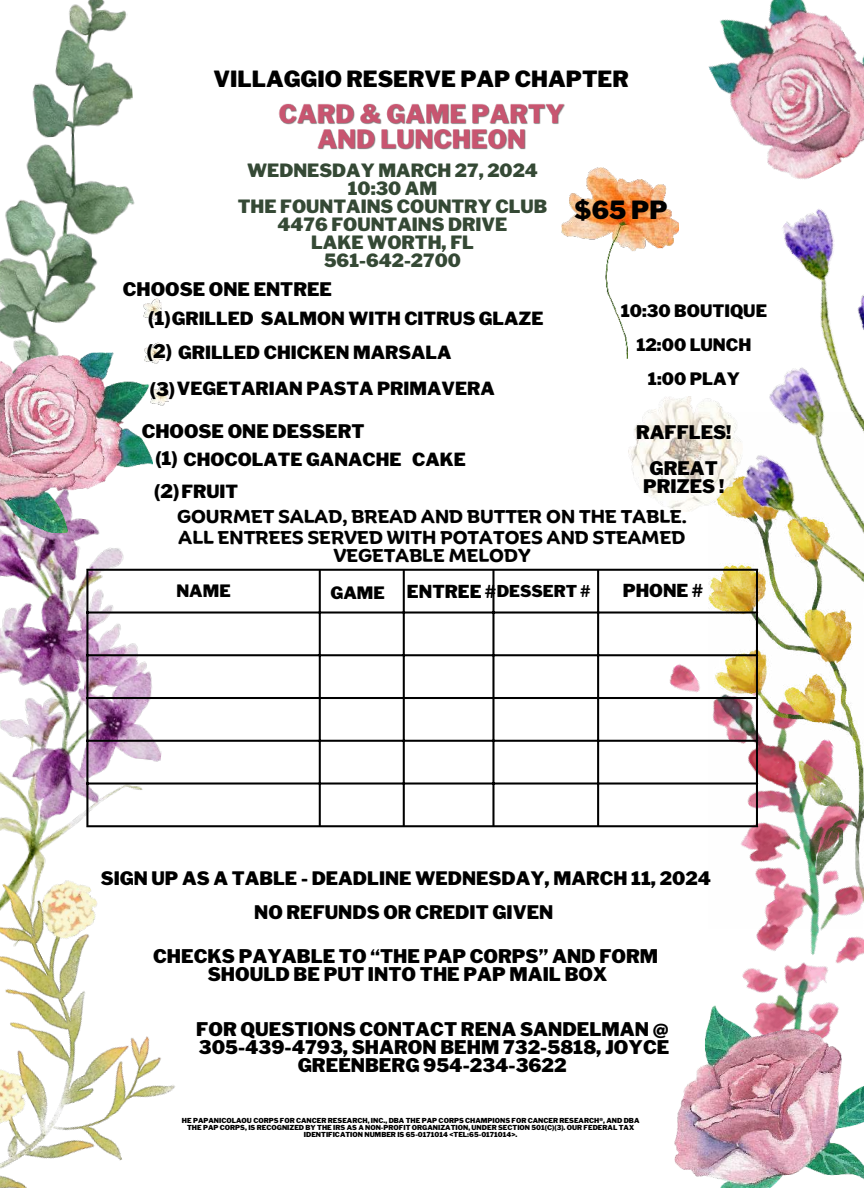
<style>
.page{position:relative;width:864px;height:1188px;background:#fff}
.page>*{position:absolute;margin:0;border:0;box-sizing:border-box;transform-origin:0 0}
.t1{font:900 24.9px "Libre Franklin";color:#000}
.t2{font:900 22.2px "Libre Franklin";color:#000}
.t3{font:900 18.75px/18px "Libre Franklin";color:#000;text-align:center}
.t4{font:900 18.6px/36px "Libre Franklin";color:#000;text-align:center}
.t5{font:900 18.45px "Libre Franklin";color:#000}
.t6{font:900 18.15px/18px "Libre Franklin";color:#354935;text-align:center}
.t7{font:900 18px/34.3px "Libre Franklin";color:#000}
.t8{font:700 18px/21.6px "Binate Display";color:#000}
.t9{font:900 17.7px "Libre Franklin";color:#000}
.t10{font:900 16.95px/33.8px "Libre Franklin";color:#000;text-align:center}
.t11{font:900 16.2px "Libre Franklin";color:#000}
.t12{font:900 6.9px/6.6px "Libre Franklin";color:#000;text-align:center}
.s1{font-size:18.75px}
.s2{font-size:18.6px}
.s3{font-size:16.95px}
.s4{font-size:17.7px}
</style>
<div class="page">
<img style="left:538px;top:618px;width:326px;height:388px">
<img style="left:0;top:532px;width:190px;height:318px">
<img style="left:0;top:0;width:135px;height:352px">
<img style="left:709px;top:699px;width:155px;height:230px">
<img style="left:0;top:850px;width:175px;height:338px">
<img style="left:609px;top:209px;width:255px;height:490px">
<img style="left:674px;top:1006px;width:190px;height:182px">
<img style="left:0;top:352px;width:153px;height:180px">
<img style="left:708px;top:0;width:156px;height:179px">
<hr style="left:86px;top:571px;width:2px;height:254px;background:#000">
<hr style="left:319px;top:571px;width:2px;height:254px;background:#000">
<hr style="left:403px;top:571px;width:2px;height:254px;background:#000">
<hr style="left:492px;top:571px;width:3px;height:254px;background:#000">
<hr style="left:597px;top:571px;width:2px;height:254px;background:#000">
<hr style="left:756px;top:571px;width:2px;height:254px;background:#000">
<hr style="left:86px;top:569px;width:672px;height:2px;background:#000">
<hr style="left:86px;top:611px;width:672px;height:3px;background:#000">
<hr style="left:86px;top:654px;width:672px;height:2px;background:#000">
<hr style="left:86px;top:697px;width:672px;height:2px;background:#000">
<hr style="left:86px;top:740px;width:672px;height:2px;background:#000">
<hr style="left:86px;top:782px;width:672px;height:3px;background:#000">
<hr style="left:86px;top:825px;width:672px;height:2px;background:#000">
<img style="left:143px;top:298px;width:18px;height:22px">
<img style="left:144px;top:343px;width:18px;height:21px">
<img style="left:151px;top:384px;width:18px;height:22px">
<img style="left:562px;top:168px;width:117px;height:191px">
<img style="left:629px;top:396px;width:114px;height:116px">
<img style="left:278px;top:103px;width:287px;height:47px">
<h2 class="t2" style="left:214px;top:65px;width:417px">VILLAGGIO RESERVE PAP CHAPTER</h2>
<h3 class="t6" style="left:238px;top:162px;width:311px">WEDNESDAY MARCH 27, 2024<br>10:30 AM<br>THE FOUNTAINS COUNTRY CLUB<br>4476 FOUNTAINS DRIVE<br>LAKE WORTH, FL<br>561-642-2700</h3>
<h3 class="t4" style="left:123px;top:271px;width:211px">CHOOSE ONE ENTREE</h3>
<h3 class="t7" style="left:147px;top:301px;width:398px"><span class="s1">(1)</span>GRILLED SALMON WITH CITRUS GLAZE <span class="s1">(2)</span> GRILLED CHICKEN MARSALA</h3>
<h3 class="t7" style="left:150px;top:372px;width:346px"><span class="s1">(3)</span>VEGETARIAN PASTA PRIMAVERA</h3>
<h3 class="t4" style="left:142px;top:413px;width:224px">CHOOSE ONE DESSERT</h3>
<h3 class="t7" style="left:155px;top:443px;width:312px"><span class="s2">(1)</span> CHOCOLATE GANACHE CAKE</h3>
<h3 class="t7" style="left:154px;top:475px;width:85px"><span class="s1">(2)</span>FRUIT</h3>
<h1 class="t1" style="left:575px;top:195px;width:94px">$65 PP</h1>
<h3 class="t10" style="left:621px;top:294px;width:148px">10:30 BOUTIQUE<br>12:00 LUNCH<br>1:00 PLAY</h3>
<h3 class="t4" style="left:636px;top:415px;width:97px">RAFFLES!<br>GREAT</h3>
<h3 class="t4" style="left:643px;top:469px;width:83px">PRIZES !</h3>
<h3 class="t8" style="left:177px;top:503px;width:511px">GOURMET SALAD, BREAD AND BUTTER ON THE TABLE.<br>ALL ENTREES SERVED WITH POTATOES AND STEAMED</h3>
<h3 class="t8" style="left:333px;top:543px;width:199px">VEGETABLE MELODY</h3>
<h3 class="t10" style="left:176px;top:574px;width:56px">NAME</h3>
<h3 class="t11" style="left:330px;top:582px;width:261px"><span class="s3">GAME</span> <span class="s4">ENTREE #</span>DESSERT #</h3>
<h3 class="t9" style="left:623px;top:580px;width:81px">PHONE #</h3>
<h3 class="t5" style="left:101px;top:867px;width:612px">SIGN UP AS A TABLE - DEADLINE WEDNESDAY, MARCH 11, 2024</h3>
<h3 class="t4" style="left:254px;top:895px;width:301px">NO REFUNDS OR CREDIT GIVEN</h3>
<h3 class="t3" style="left:153px;top:947px;width:507px">CHECKS PAYABLE TO “THE PAP CORPS” AND FORM<br>SHOULD BE PUT INTO THE PAP MAIL BOX</h3>
<h3 class="t3" style="left:196px;top:1020px;width:475px">FOR QUESTIONS CONTACT RENA SANDELMAN @<br>305-439-4793, SHARON BEHM 732-5818, JOYCE<br>GREENBERG 954-234-3622</h3>
<p class="t12" style="left:182px;top:1117px;width:459px">HE PAPANICOLAOU CORPS FOR CANCER RESEARCH, INC., DBA THE PAP CORPS CHAMPIONS FOR CANCER RESEARCH®, AND DBA<br>THE PAP CORPS, IS RECOGNIZED BY THE IRS AS A NON-PROFIT ORGANIZATION, UNDER SECTION 501(C)(3). OUR FEDERAL TAX<br>IDENTIFICATION NUMBER IS 65-0171014 &lt;TEL:65-0171014&gt;.</p>
</div>
